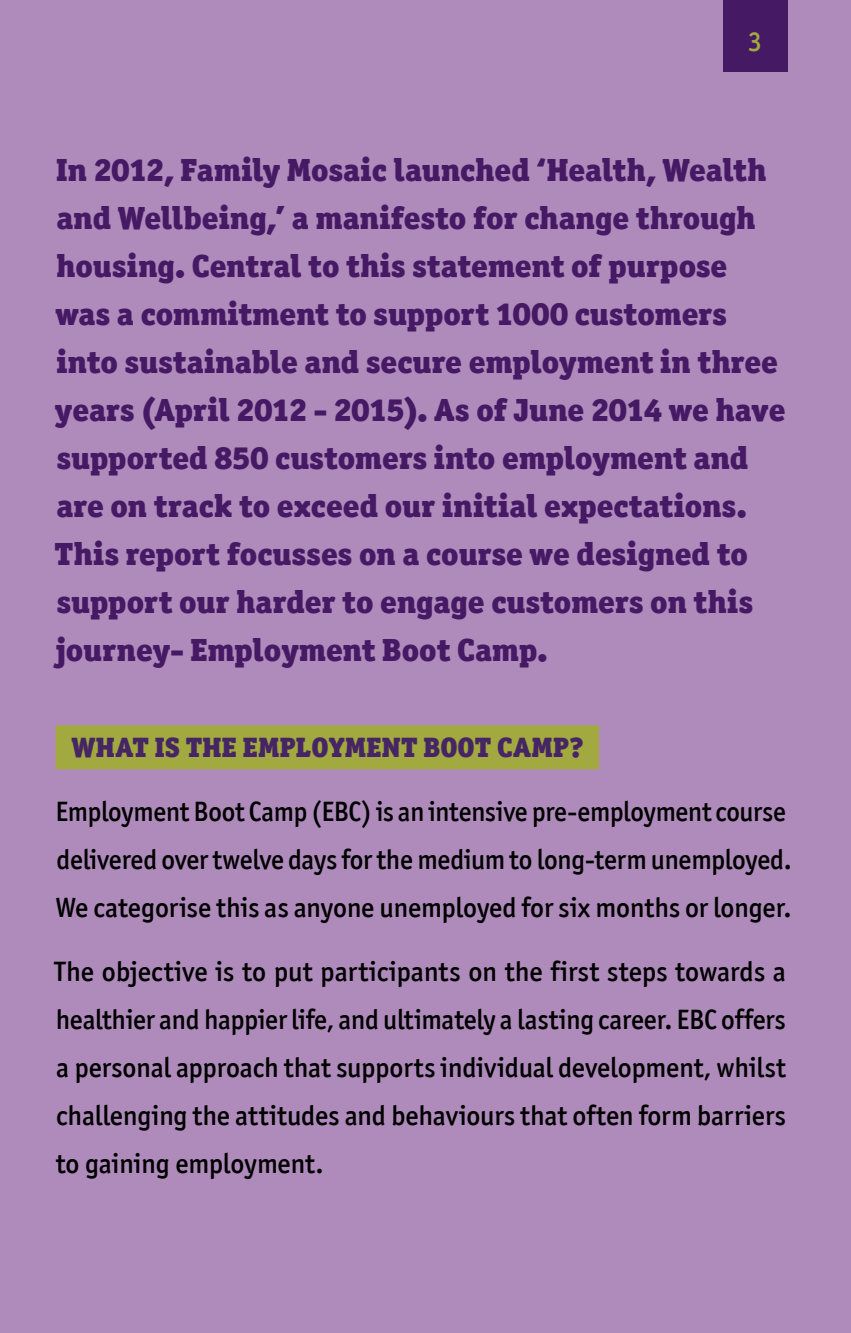
<style>
.page{position:relative;width:851px;height:1333px;background:#fff}
.page>*{position:absolute;margin:0;border:0;box-sizing:border-box;transform-origin:0 0}
.t1{font:900 32px/48px "ITC Officina Serif";color:#461964}
.t2{font:500 28px/48px "ITC Officina Sans";letter-spacing:-.01em;color:#000}
.t3{font:900 28px "ITC Officina Serif";color:#462564}
.t4{font:500 28px "ITC Officina Sans";color:#a2a93f}
</style>
<div class="page">
<div style="left:0;top:0;width:850px;height:1332px;background:#af8bbb"></div>
<div style="left:723px;top:0;width:64px;height:71px;background:#461964"></div>
<div style="left:56px;top:725px;width:543px;height:32px;background:#a2a93f"></div>
<div style="left:56px;top:757px;width:543px;height:12px;background:#a2a93f"></div>
<p class="t4" style="left:747px;top:25px;width:16px">3</p>
<p class="t1" style="left:55px;top:145px;width:732px">In 2012, Family Mosaic launched ‘Health, Wealth and Wellbeing,’ a manifesto for change through housing. Central to this statement of purpose was a commitment to support 1000 customers into sustainable and secure employment in three years (April 2012 - 2015). As of June 2014 we have supported 850 customers into employment and are on track to exceed our initial expectations.<br>This report focusses on a course we designed to support our harder to engage customers on this journey- Employment Boot Camp.</p>
<p class="t3" style="left:72px;top:729px;width:32px">What</p>
<p class="t3" style="left:155px;top:729px;width:49px">is the</p>
<p class="t3" style="left:243px;top:729px;width:342px">Employme nt Boot Cam p?</p>
<p class="t2" style="left:55px;top:787px;width:737px">Employment Boot Camp (EBC) is an intensive pre-employment course delivered over twelve days for the medium to long-term unemployed.<br>We categorise this as anyone unemployed for six months or longer.</p>
<p class="t2" style="left:54px;top:947px;width:733px;text-align:justify">The objective is to put participants on the first steps towards a healthier and happier life, and ultimately a lasting career. EBC offers a personal approach that supports individual development, whilst challenging the attitudes and behaviours that often form barriers to gaining employment.</p>
</div>
